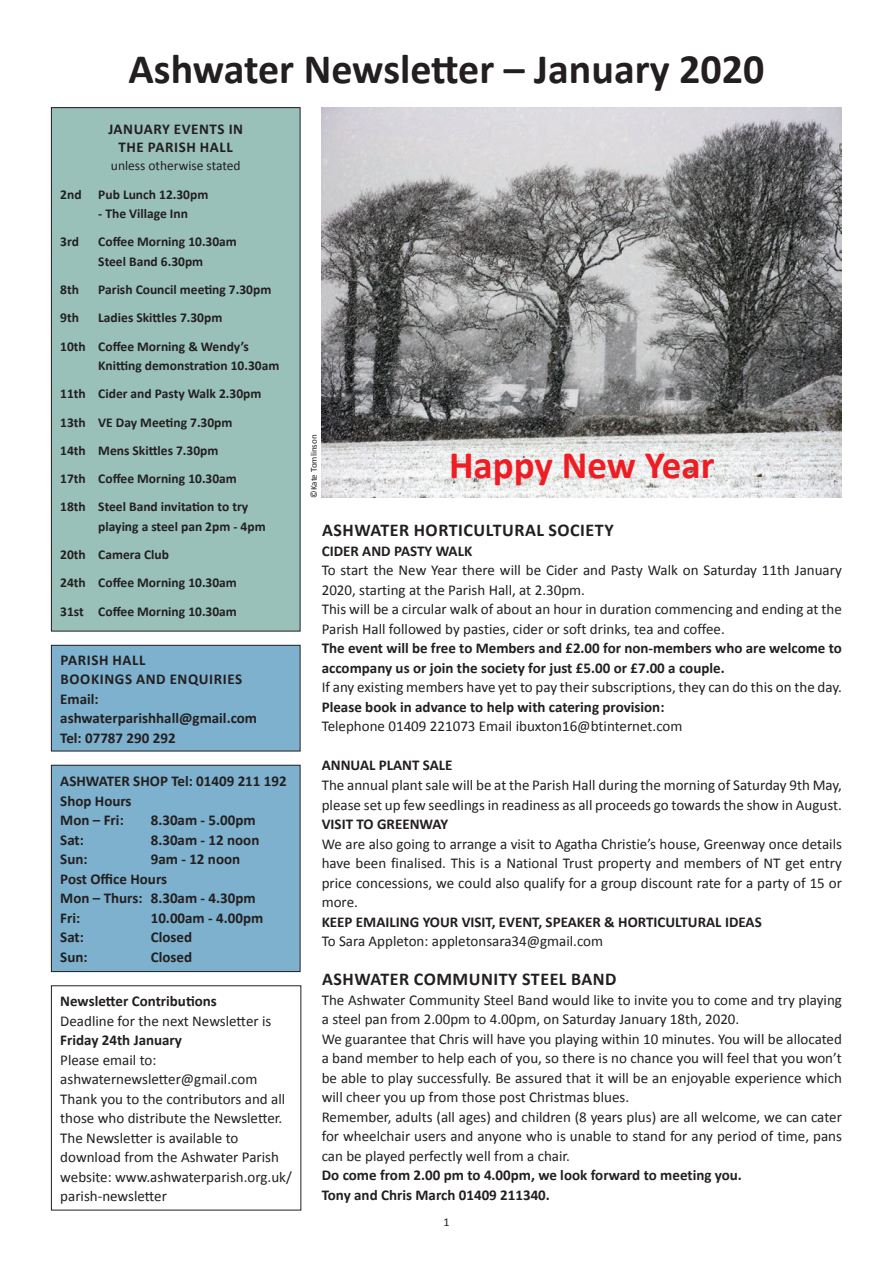
<style>
.page{position:relative;width:893px;height:1263px;background:#fff}
.page>*{position:absolute;margin:0;border:0;box-sizing:border-box;transform-origin:0 0}
.t1{font:700 42px "Calibri";color:#231f20}
.t2{font:700 39px "Calibri";color:#ee1d23}
.t3{font:700 18px "Calibri";letter-spacing:.03em;color:#231f20}
.t4{font:15px/19.5px "Calibri";color:#231f20}
.t5{font:700 15px/19.5px "Calibri";color:#231f20}
.t6{font:700 15px/18px "Calibri";letter-spacing:.04em;color:#231f20;text-align:center}
.t7{font:700 13.5px/28.2px "Calibri";color:#231f20}
.t8{font:13.5px "Calibri";color:#231f20}
.t9{font:12px "Calibri";color:#231f20}
.t10{font:9px "Calibri";color:#231f20}
</style>
<div class="page">
<div style="left:51px;top:108px;width:249px;height:523px;background:#99c1b9"></div>
<div style="left:51px;top:107px;width:249px;height:524px;border:1px solid #231f20"></div>
<div style="left:51px;top:765px;width:249px;height:206px;background:#7db1cd"></div>
<div style="left:51px;top:765px;width:249px;height:207px;border:1px solid #231f20"></div>
<div style="left:51px;top:645px;width:249px;height:106px;background:#7db1cd"></div>
<div style="left:51px;top:645px;width:249px;height:106px;border:1px solid #231f20"></div>
<img style="left:322px;top:107px;width:520px;height:391px">
<h1 class="t1" style="left:129px;top:42px;width:637px">Ashwater Newsletter – January 2020</h1>
<p class="t6" style="left:108px;top:120px;width:136px">JANUARY EVENTS IN<br>THE PARISH HALL</p>
<p class="t8" style="left:111px;top:157px;width:131px">unless otherwise stated</p>
<p class="t7" style="left:60px;top:180px;width:150px">2nd Pub Lunch 12.30pm</p>
<p class="t7" style="left:98px;top:199px;width:91px">- The Village Inn</p>
<p class="t7" style="left:60px;top:228px;width:20px">3rd</p>
<p class="t7" style="left:98px;top:232px;width:140px;line-height:19.5px">Coffee Morning 10.30am<br>Steel Band 6.30pm</p>
<p class="t7" style="left:60px;top:275px;width:20px">8th</p>
<p class="t7" style="left:98px;top:275px;width:175px">Parish Council meeting 7.30pm</p>
<p class="t7" style="left:60px;top:304px;width:20px">9th</p>
<p class="t7" style="left:60px;top:304px;width:190px;text-indent:38px">Ladies Skittles 7.30pm<br>10th Coffee Morning &amp; Wendy’s</p>
<p class="t7" style="left:60px;top:351px;width:221px;text-indent:38px">Knitting demonstration 10.30am<br>11th Cider and Pasty Walk 2.30pm<br>13th VE Day Meeting 7.30pm<br>14th Mens Skittles 7.30pm<br>17th Coffee Morning 10.30am<br>18th Steel Band invitation to try</p>
<p class="t7" style="left:60px;top:512px;width:207px;text-indent:38px">playing a steel pan 2pm - 4pm<br>20th Camera Club<br>24th Coffee Morning 10.30am<br>31st Coffee Morning 10.30am</p>
<p class="t5" style="left:60px;top:650px;width:198px">PARISH HALL<br>BOOKINGS AND ENQUIRIES<br>Email: ashwaterparishhall@gmail.com<br>Tel: 07787 290 292</p>
<p class="t5" style="left:60px;top:771px;width:228px">ASHWATER SHOP Tel: 01409 211 192<br>Shop Hours<br>Mon – Fri:</p>
<p class="t5" style="left:151px;top:810px;width:106px">8.30am - 5.00pm</p>
<p class="t5" style="left:60px;top:830px;width:25px">Sat:</p>
<p class="t5" style="left:151px;top:830px;width:110px">8.30am - 12 noon</p>
<p class="t5" style="left:60px;top:849px;width:29px">Sun:</p>
<p class="t5" style="left:60px;top:849px;width:197px;text-indent:90px">9am - 12 noon<br>Post Office Hours<br>Mon – Thurs: 8.30am - 4.30pm<br>Fri:</p>
<p class="t5" style="left:151px;top:908px;width:114px">10.00am - 4.00pm</p>
<p class="t5" style="left:60px;top:927px;width:25px">Sat:</p>
<p class="t5" style="left:151px;top:927px;width:43px">Closed</p>
<p class="t5" style="left:60px;top:947px;width:29px">Sun:</p>
<p class="t5" style="left:151px;top:947px;width:43px">Closed</p>
<p class="t5" style="left:60px;top:991px;width:158px">Newsletter Contributions</p>
<p class="t4" style="left:60px;top:1011px;width:213px">Deadline for the next Newsletter is</p>
<p class="t5" style="left:60px;top:1030px;width:123px">Friday 24th January</p>
<p class="t4" style="left:60px;top:1050px;width:233px">Please email to: ashwaternewsletter@gmail.com<br>Thank you to the contributors and all those who distribute the Newsletter.<br>The Newsletter is available to download from the Ashwater Parish website: www.ashwaterparish.org.uk/ parish-newsletter</p>
<p class="t10" style="left:308px;top:498px;width:65px;rotate:-90deg">©Kate Tomlinson</p>
<h2 class="t2" style="left:449px;top:440px;width:267px">Happy New Year</h2>
<p class="t3" style="left:322px;top:519px;width:293px">ASHWATER HORTICULTURAL SOCIETY</p>
<p class="t5" style="left:322px;top:541px;width:152px">CIDER AND PASTY WALK</p>
<p class="t4" style="left:322px;top:561px;width:522px">To start the New Year there will be Cider and Pasty Walk on Saturday 11th January 2020, starting at the Parish Hall, at 2.30pm.<br>This will be a circular walk of about an hour in duration commencing and ending at the Parish Hall followed by pasties, cider or soft drinks, tea and coffee.</p>
<p class="t5" style="left:322px;top:639px;width:522px">The event will be free to Members and £2.00 for non-members who are welcome to accompany us or join the society for just £5.00 or £7.00 a couple.</p>
<p class="t4" style="left:322px;top:678px;width:522px">If any existing members have yet to pay their subscriptions, they can do this on the day.</p>
<p class="t5" style="left:322px;top:697px;width:344px">Please book in advance to help with catering provision:</p>
<p class="t4" style="left:322px;top:717px;width:362px">Telephone 01409 221073 Email ibuxton16@btinternet.com</p>
<p class="t5" style="left:322px;top:756px;width:132px">ANNUAL PLANT SALE</p>
<p class="t4" style="left:322px;top:775px;width:522px">The annual plant sale will be at the Parish Hall during the morning of Saturday 9th May, please set up few seedlings in readiness as all proceeds go towards the show in August.</p>
<p class="t5" style="left:322px;top:814px;width:128px">VISIT TO GREENWAY</p>
<p class="t4" style="left:322px;top:834px;width:522px;text-align:justify">We are also going to arrange a visit to Agatha Christie’s house, Greenway once details have been finalised. This is a National Trust property and members of NT get entry price concessions, we could also qualify for a group discount rate for a party of 15 or more.</p>
<p class="t5" style="left:322px;top:912px;width:441px">KEEP EMAILING YOUR VISIT, EVENT, SPEAKER &amp; HORTICULTURAL IDEAS</p>
<p class="t4" style="left:322px;top:931px;width:283px">To Sara Appleton: appletonsara34@gmail.com</p>
<p class="t3" style="left:322px;top:967px;width:296px">ASHWATER COMMUNITY STEEL BAND</p>
<p class="t4" style="left:322px;top:990px;width:522px">The Ashwater Community Steel Band would like to invite you to come and try playing a steel pan from 2.00pm to 4.00pm, on Saturday January 18th, 2020.<br>We guarantee that Chris will have you playing within 10 minutes. You will be allocated a band member to help each of you, so there is no chance you will feel that you won’t be able to play successfully. Be assured that it will be an enjoyable experience which will cheer you up from those post Christmas blues.<br>Remember, adults (all ages) and children (8 years plus) are all welcome, we can cater for wheelchair users and anyone who is unable to stand for any period of time, pans can be played perfectly well from a chair.</p>
<p class="t5" style="left:322px;top:1165px;width:422px">Do come from 2.00 pm to 4.00pm, we look forward to meeting you.<br>Tony and Chris March 01409 211340.</p>
<p class="t9" style="left:443px;top:1215px;width:8px">1</p>
</div>
